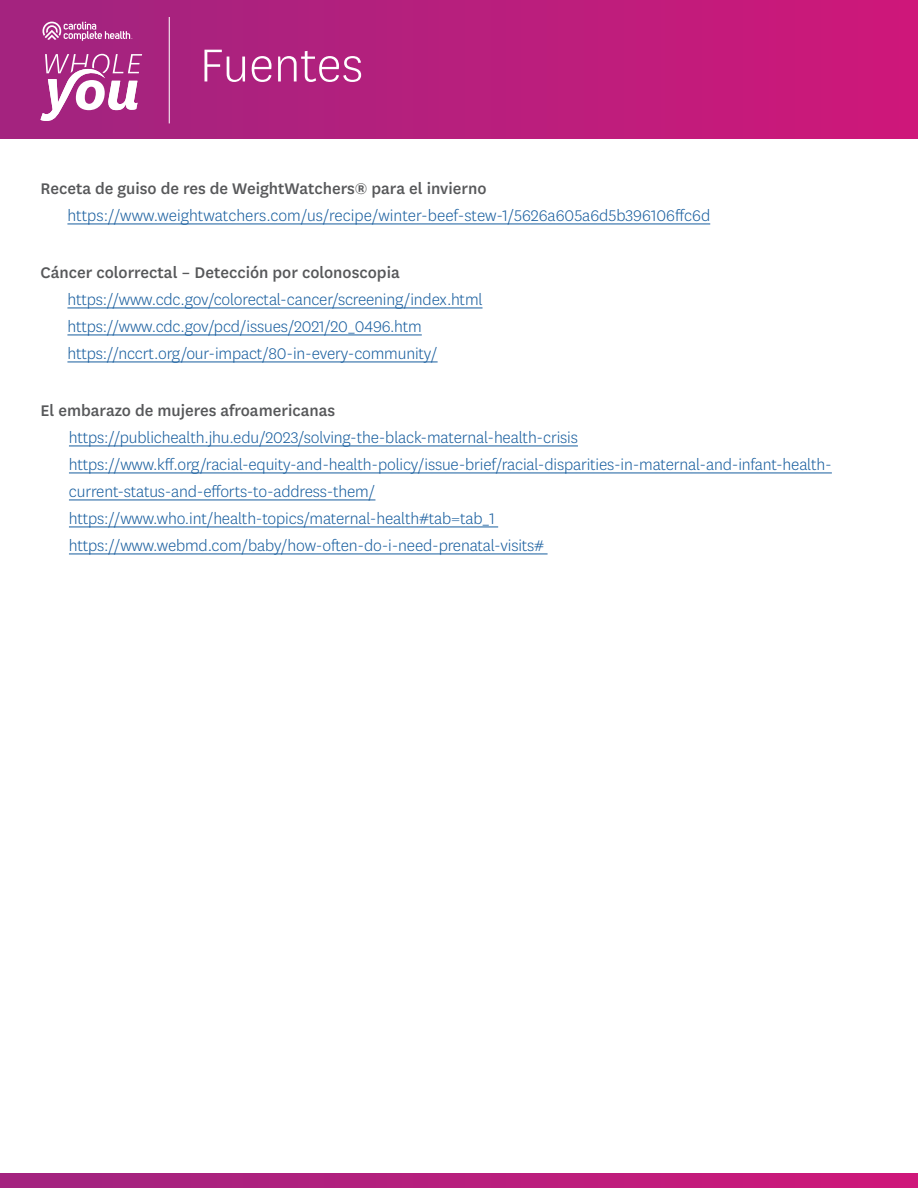
<style>
.page{position:relative;width:918px;height:1188px;background:#fff}
.page>*{position:absolute;margin:0;border:0;box-sizing:border-box;transform-origin:0 0}
.t1{font:300 54px "Centene Sans";color:#fff}
.t2{font:300 18px/27px "Centene Sans";letter-spacing:-.01em;color:#175d9e}
.t3{font:500 18px "Centene Sans";color:#57585a}
</style>
<div class="page">
<div style="left:0;top:0;width:918px;height:138px;background:linear-gradient(to right,#a02580,#ce187a)"></div>
<svg style="left:40px;top:54px;width:102px;height:67px"></svg>
<hr style="left:169px;top:17px;width:1px;height:106px;background:#fff">
<svg style="left:42px;top:22px;width:90px;height:19px;background:#bc5ea1"></svg>
<hr style="left:67px;top:224px;width:643px;height:1px;background:#175d9e">
<hr style="left:67px;top:308px;width:416px;height:1px;background:#175d9e">
<hr style="left:67px;top:335px;width:355px;height:1px;background:#175d9e">
<hr style="left:67px;top:362px;width:371px;height:1px;background:#175d9e">
<hr style="left:69px;top:446px;width:509px;height:1px;background:#175d9e">
<hr style="left:69px;top:473px;width:763px;height:1px;background:#175d9e">
<hr style="left:69px;top:500px;width:306px;height:1px;background:#175d9e">
<hr style="left:69px;top:527px;width:429px;height:1px;background:#175d9e">
<hr style="left:69px;top:554px;width:479px;height:1px;background:#175d9e">
<svg style="left:0;top:1174px;width:918px;height:14px;background:#b71e7c"></svg>
<h1 class="t1" style="left:200px;top:31px;width:165px">Fuentes</h1>
<p class="t3" style="left:40px;top:176px;width:448px">Receta de guiso de res de WeightWatchers® para el invierno</p>
<p class="t2" style="left:67px;top:201px;width:644px">https://www.weightwatchers.com/us/recipe/winter-beef-stew-1/5626a605a6d5b396106ffc6d</p>
<p class="t3" style="left:40px;top:260px;width:361px">Cáncer colorrectal – Detección por colonoscopia</p>
<p class="t2" style="left:67px;top:285px;width:417px">https://www.cdc.gov/colorectal-cancer/screening/index.html https://www.cdc.gov/pcd/issues/2021/20_0496.htm https://nccrt.org/our-impact/80-in-every-community/</p>
<p class="t3" style="left:40px;top:398px;width:296px">El embarazo de mujeres afroamericanas</p>
<p class="t2" style="left:69px;top:423px;width:764px">https://publichealth.jhu.edu/2023/solving-the-black-maternal-health-crisis https://www.kff.org/racial-equity-and-health-policy/issue-brief/racial-disparities-in-maternal-and-infant-health&shy;current-status-and-efforts-to-address-them/<br>https://www.who.int/health-topics/maternal-health#tab=tab_1 https://www.webmd.com/baby/how-often-do-i-need-prenatal-visits#</p>
</div>
